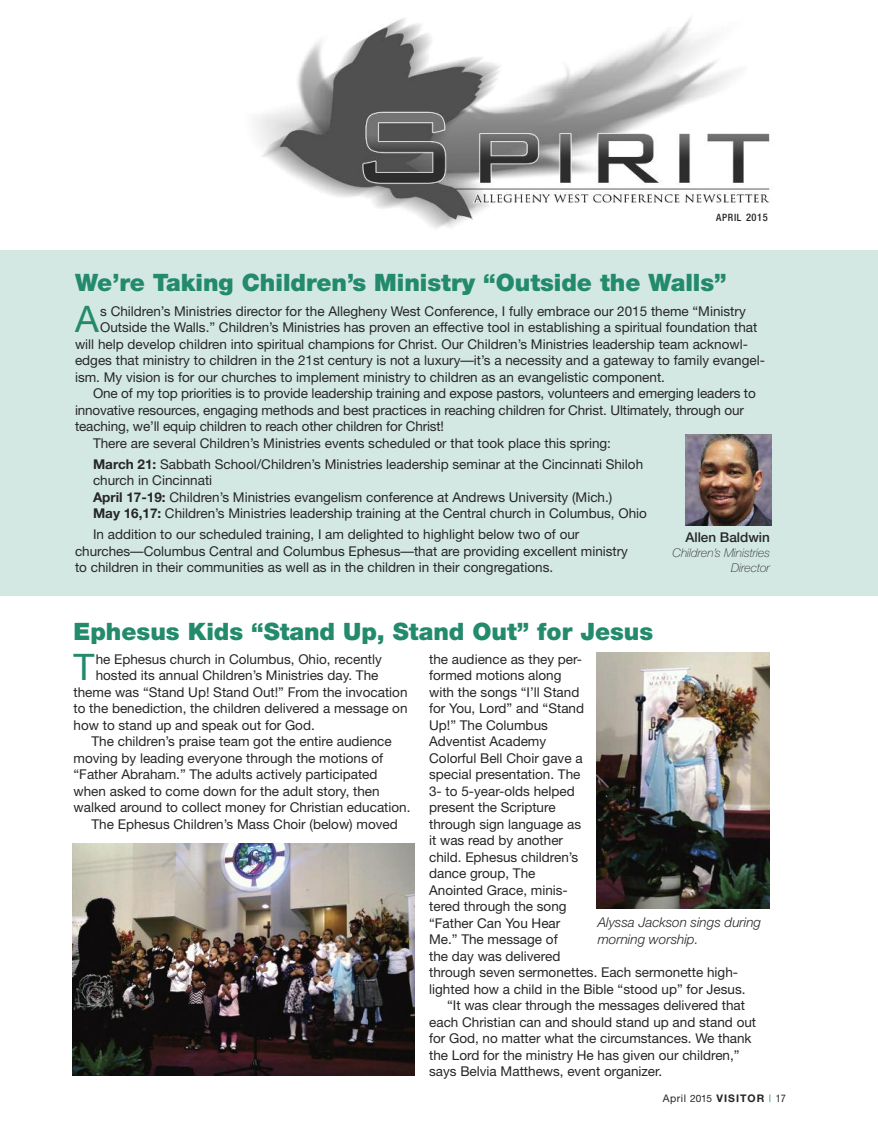
<style>
.page{position:relative;width:878px;height:1148px;background:#fff}
.page>*{position:absolute;margin:0;border:0;box-sizing:border-box;transform-origin:0 0}
.t1{font:36.6px "Helvetica Neue";color:#248a6c}
.t2{font:900 24px "Helvetica Neue";color:#248a6c}
.t3{font:13.5px/16.5px "Helvetica Neue";color:#272627}
.t4{font:italic 300 13.5px/16.5px "Helvetica Neue";color:#272627}
.t5{font:500 13.5px "Helvetica Neue";color:#272627}
.t6{font:italic 100 12px/15px "Helvetica Neue";color:#272627;text-align:right}
.t7{font:700 10.5px "Helvetica Neue";letter-spacing:.1em;color:#272627}
.t8{font:500 condensed 10.2px "Helvetica Neue";letter-spacing:.065em;color:#272627}
.s1{font-size:10.5px}
.s2{font-weight:700}
.s3{font-weight:400}
.s4{font-weight:400;font-size:10.2px}
.s5{font-weight:400;font-stretch:condensed;color:#248a6c}
.s6{font-weight:400;font-stretch:condensed}
</style>
<div class="page">
<div style="left:0;top:251px;width:878px;height:345px;background:#d3e8e2"></div>
<img style="left:255px;top:17px;width:515px;height:212px">
<img style="left:72px;top:843px;width:342px;height:232px">
<img style="left:685px;top:434px;width:86px;height:91px">
<img style="left:596px;top:652px;width:174px;height:256px">
<p class="t8" style="left:716px;top:213px;width:53px">APRIL <span class="s1">2015</span></p>
<h2 class="t2" style="left:75px;top:274px;width:653px">We’re Taking Children’s Ministry “Outside the Walls”</h2>
<h1 class="t1" style="left:75px;top:306px;width:25px">A</h1>
<p class="t3" style="left:100px;top:304px;width:647px">s Children’s Ministries director for the Allegheny West Conference, I fully embrace our 2015 theme “Ministry</p>
<p class="t3" style="left:100px;top:320px;width:658px">Outside the Walls.” Children’s Ministries has proven an effective tool in establishing a spiritual foundation that</p>
<p class="t3" style="left:75px;top:337px;width:674px">will help develop children into spiritual champions for Christ. Our Children’s Ministries leadership team acknowl-</p>
<p class="t3" style="left:75px;top:353px;width:691px">edges that ministry to children in the 21st century is not a luxury—it’s a necessity and a gateway to family evangel-</p>
<p class="t3" style="left:75px;top:370px;width:591px">ism. My vision is for our churches to implement ministry to children as an evangelistic component.</p>
<p class="t3" style="left:93px;top:386px;width:664px">One of my top priorities is to provide leadership training and expose pastors, volunteers and emerging leaders to</p>
<p class="t3" style="left:75px;top:403px;width:670px">innovative resources, engaging methods and best practices in reaching children for Christ. Ultimately, through our</p>
<p class="t3" style="left:75px;top:419px;width:370px">teaching, we’ll equip children to reach other children for Christ!</p>
<p class="t3" style="left:93px;top:436px;width:519px">There are several Children’s Ministries events scheduled or that took place this spring:</p>
<p class="t3" style="left:93px;top:457px;width:555px"><span class="s2">March 21:</span> Sabbath School/Children’s Ministries leadership seminar at the Cincinnati Shiloh church in Cincinnati<br><span class="s2">April 17-19:</span> Children’s Ministries evangelism conference at Andrews University (Mich.)<br><span class="s2">May 16,17:</span> Children’s Ministries leadership training at the Central church in Columbus, Ohio</p>
<p class="t3" style="left:75px;top:527px;width:554px;text-indent:18px">In addition to our scheduled training, I am delighted to highlight below two of our churches—Columbus Central and Columbus Ephesus—that are providing excellent ministry to children in their communities as well as in the children in their congregations.</p>
<p class="t5" style="left:685px;top:533px;width:86px">Allen Baldwin</p>
<p class="t6" style="left:672px;top:547px;width:99px">Children’s Ministries<br>Director</p>
<h2 class="t2" style="left:74px;top:623px;width:581px">Ephesus Kids “Stand Up, Stand Out” for Jesus</h2>
<h1 class="t1" style="left:73px;top:654px;width:23px">T</h1>
<p class="t3" style="left:96px;top:652px;width:288px">he Ephesus church in Columbus, Ohio, recently</p>
<p class="t3" style="left:96px;top:668px;width:284px">hosted its annual Children’s Ministries day. The</p>
<p class="t3" style="left:74px;top:685px;width:335px">theme was “Stand Up! Stand Out!” From the invocation</p>
<p class="t3" style="left:74px;top:701px;width:335px">to the benediction, the children delivered a message on</p>
<p class="t3" style="left:74px;top:718px;width:243px">how to stand up and speak out for God.</p>
<p class="t3" style="left:92px;top:734px;width:302px">The children’s praise team got the entire audience</p>
<p class="t3" style="left:74px;top:751px;width:311px">moving by leading everyone through the motions of</p>
<p class="t3" style="left:74px;top:767px;width:305px">“Father Abraham.” The adults actively participated</p>
<p class="t3" style="left:74px;top:784px;width:308px">when asked to come down for the adult story, then</p>
<p class="t3" style="left:74px;top:800px;width:338px">walked around to collect money for Christian education.</p>
<p class="t3" style="left:92px;top:817px;width:308px">The Ephesus Children’s Mass Choir (below) moved</p>
<p class="t3" style="left:429px;top:652px;width:154px">the audience as they per-</p>
<p class="t3" style="left:429px;top:668px;width:134px">formed motions along</p>
<p class="t3" style="left:429px;top:685px;width:152px">with the songs “I’ll Stand</p>
<p class="t3" style="left:429px;top:701px;width:156px">for You, Lord” and “Stand</p>
<p class="t3" style="left:429px;top:718px;width:120px">Up!” The Columbus</p>
<p class="t3" style="left:429px;top:734px;width:118px">Adventist Academy</p>
<p class="t3" style="left:429px;top:751px;width:155px">Colorful Bell Choir gave a</p>
<p class="t3" style="left:429px;top:767px;width:153px">special presentation. The</p>
<p class="t3" style="left:429px;top:784px;width:147px">3- to 5-year-olds helped</p>
<p class="t3" style="left:429px;top:800px;width:128px">present the Scripture</p>
<p class="t3" style="left:429px;top:817px;width:153px">through sign language as</p>
<p class="t3" style="left:429px;top:833px;width:135px">it was read by another</p>
<p class="t3" style="left:429px;top:850px;width:151px">child. Ephesus children’s</p>
<p class="t3" style="left:429px;top:866px;width:108px">dance group, The</p>
<p class="t3" style="left:429px;top:883px;width:140px">Anointed Grace, minis-</p>
<p class="t3" style="left:429px;top:899px;width:139px">tered through the song</p>
<p class="t3" style="left:429px;top:916px;width:133px">“Father Can You Hear</p>
<p class="t3" style="left:429px;top:932px;width:130px">Me.” The message of</p>
<p class="t3" style="left:429px;top:949px;width:133px">the day was delivered</p>
<p class="t3" style="left:429px;top:965px;width:310px">through seven sermonettes. Each sermonette high-</p>
<p class="t3" style="left:429px;top:982px;width:318px">lighted how a child in the Bible “stood up” for Jesus.</p>
<p class="t3" style="left:447px;top:998px;width:299px">“It was clear through the messages delivered that</p>
<p class="t3" style="left:429px;top:1015px;width:328px">each Christian can and should stand up and stand out</p>
<p class="t3" style="left:429px;top:1031px;width:324px">for God, no matter what the circumstances. We thank</p>
<p class="t3" style="left:429px;top:1048px;width:312px">the Lord for the ministry He has given our children,”</p>
<p class="t3" style="left:429px;top:1064px;width:234px">says Belvia Matthews, event organizer.</p>
<p class="t4" style="left:597px;top:915px;width:165px">Alyssa Jackson sings during morning worship.</p>
<p class="t7" style="left:662px;top:1094px;width:125px"><span class="s3">April</span> <span class="s4">2015</span> VISITOR <span class="s5">|</span> <span class="s6">17</span></p>
</div>
